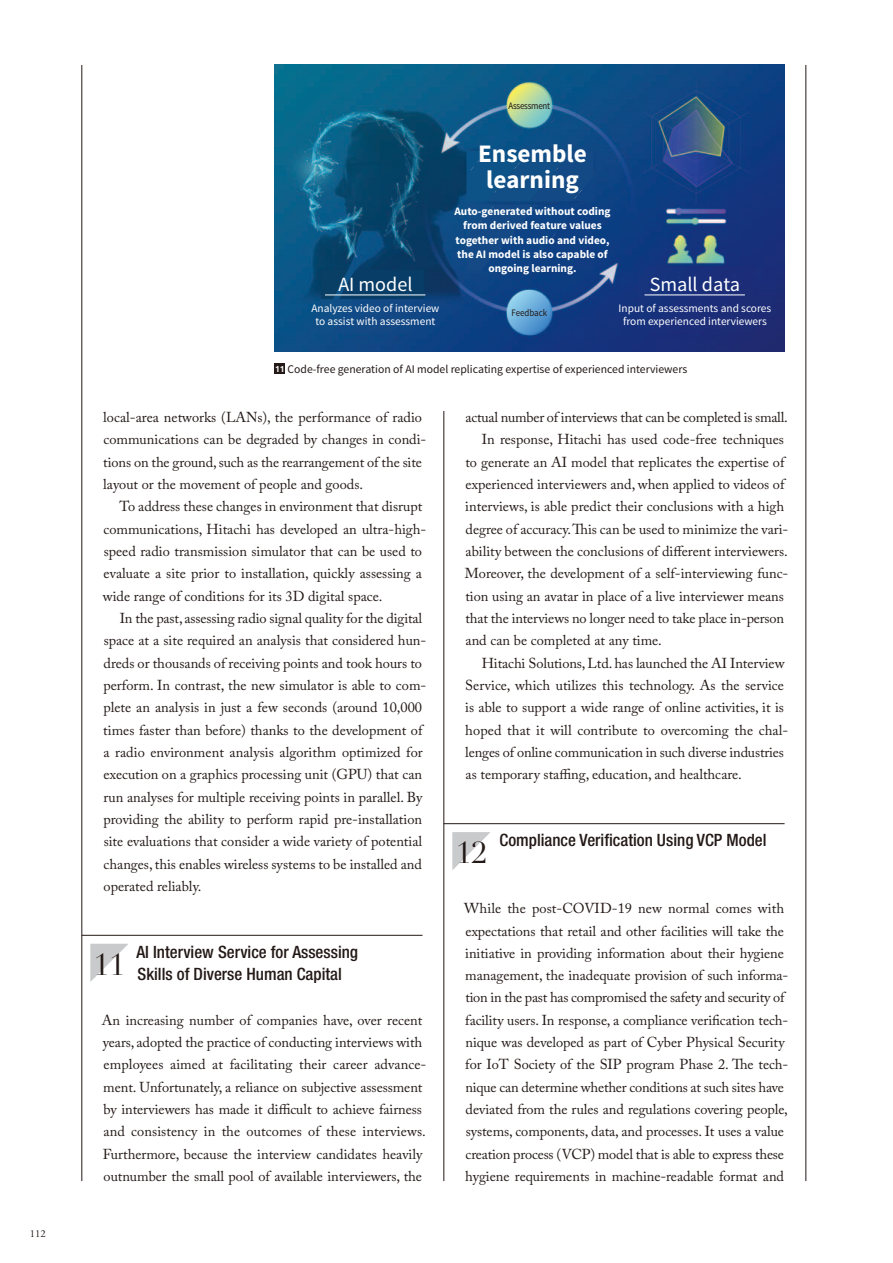
<style>
.page{position:relative;width:893px;height:1263px;background:#fff}
.page>*{position:absolute;margin:0;border:0;box-sizing:border-box;transform-origin:0 0}
.t1{font:29.7px "Didot LT Pro";color:#231916}
.t2{font:700 25.2px/26.4px "Source Sans Pro";color:#fff;text-align:center}
.t3{font:20.1px "Source Sans Pro";color:#fff}
.t4{font:500 condensed 16.95px/22.4px "Helvetica Neue LT Std";color:#231916}
.t5{font:14.4px/22.4px "Adobe Caslon Pro";color:#231916}
.t6{font:11.7px "Source Sans Pro";color:#231916}
.t7{font:700 11.4px/14.2px "Source Sans Pro";color:#fff;text-align:center}
.t8{font:11.4px/13.6px "Source Sans Pro";color:#fff;text-align:center}
.t9{font:10.65px "Adobe Garamond Pro";color:#231916}
.t10{font:9.9px "Source Sans Pro";letter-spacing:-.025em;color:#231916;scale:.9 1}
.t11{font:9.9px "Source Sans Pro";color:#231916;scale:.9 1}
.s1{font-family:"Frutiger LT Std";font-weight:700;font-size:8.55px;color:#fff}
</style>
<div class="page">
<hr style="left:82px;top:65px;width:1px;height:1116px;background:#231916">
<hr style="left:444px;top:65px;width:1px;height:1116px;background:#231916">
<hr style="left:805px;top:65px;width:1px;height:1116px;background:#231916">
<hr style="left:444px;top:823px;width:340px;height:1px;background:#231916">
<svg style="left:452px;top:832px;width:39px;height:38px"></svg>
<hr style="left:82px;top:935px;width:340px;height:1px;background:#231916">
<svg style="left:90px;top:944px;width:38px;height:38px"></svg>
<div style="left:429px;top:65px;width:30px;height:345px;background:#fff"></div>
<img style="left:275px;top:65px;width:509px;height:286px">
<svg style="left:466px;top:151px;width:127px;height:119px;background:#104884"></svg>
<svg style="left:321px;top:270px;width:103px;height:63px;background:#0f4679"></svg>
<div style="left:638px;top:266px;width:116px;height:65px;background:#1a2e7a"></div>
<svg style="left:507px;top:84px;width:43px;height:43px"></svg>
<svg style="left:507px;top:290px;width:43px;height:43px"></svg>
<hr style="left:325px;top:295px;width:100px;height:1px;background:#fff">
<hr style="left:644px;top:295px;width:101px;height:1px;background:#fff">
<div style="left:275px;top:364px;width:10px;height:10px;background:#231916"></div>
<p class="t9" style="left:30px;top:1228px;width:17px">112</p>
<p class="t10" style="left:508px;top:102px;width:48px">Assessment</p>
<h2 class="t2" style="left:478px;top:142px;width:110px">Ensemble learning</h2>
<p class="t7" style="left:454px;top:205px;width:158px">Auto-generated without coding from derived feature values together with audio and video, the AI model is also capable of ongoing learning.</p>
<h3 class="t3" style="left:650px;top:277px;width:92px">Small data</h3>
<p class="t8" style="left:619px;top:302px;width:154px">Input of assessments and scores from experienced interviewers</p>
<p class="t6" style="left:275px;top:364px;width:413px"><span class="s1">11</span> Code-free generation of AI model replicating expertise of experienced interviewers</p>
<h3 class="t3" style="left:338px;top:277px;width:76px">AI model</h3>
<p class="t8" style="left:311px;top:302px;width:129px">Analyzes video of interview to assist with assessment</p>
<p class="t11" style="left:511px;top:309px;width:41px">Feedback</p>
<p class="t5" style="left:103px;top:408px;width:325px">local-area networks (LANs), the performance of radio communications can be degraded by changes in condi&shy;tions on the ground, such as the rearrangement of the site layout or the movement of people and goods.</p>
<p class="t5" style="left:103px;top:497px;width:325px;text-indent:16px">To address these changes in environment that disrupt communications, Hitachi has developed an ultra-high&shy;speed radio transmission simulator that can be used to evaluate a site prior to installation, quickly assessing a wide range of conditions for its 3D digital space.</p>
<p class="t5" style="left:103px;top:609px;width:325px;text-indent:16px">In the past, assessing radio signal quality for the digital space at a site required an analysis that considered hun&shy;dreds or thousands of receiving points and took hours to perform. In contrast, the new simulator is able to com&shy;plete an analysis in just a few seconds (around 10,000 times faster than before) thanks to the development of a radio environment analysis algorithm optimized for execution on a graphics processing unit (GPU) that can run analyses for multiple receiving points in parallel. By providing the ability to perform rapid pre-installation site evaluations that consider a wide variety of potential changes, this enables wireless systems to be installed and operated reliably.</p>
<p class="t4" style="left:136px;top:942px;width:223px">AI Interview Service for Assessing<br>Skills of Diverse Human Capital</p>
<p class="t5" style="left:102px;top:1010px;width:326px">An increasing number of companies have, over recent years, adopted the practice of conducting interviews with employees aimed at facilitating their career advance&shy;ment. Unfortunately, a reliance on subjective assessment by interviewers has made it difficult to achieve fairness and consistency in the outcomes of these interviews.<br>Furthermore, because the interview candidates heavily outnumber the small pool of available interviewers, the</p>
<h1 class="t1" style="left:94px;top:947px;width:32px">11</h1>
<p class="t5" style="left:465px;top:408px;width:324px">actual number of interviews that can be completed is small.</p>
<p class="t5" style="left:482px;top:430px;width:304px">In response, Hitachi has used code-free techniques</p>
<p class="t5" style="left:465px;top:452px;width:321px">to generate an AI model that replicates the expertise of</p>
<p class="t5" style="left:466px;top:475px;width:320px">experienced interviewers and, when applied to videos of</p>
<p class="t5" style="left:465px;top:497px;width:320px">interviews, is able predict their conclusions with a high</p>
<p class="t5" style="left:466px;top:519px;width:324px">degree of accuracy. This can be used to minimize the vari-</p>
<p class="t5" style="left:465px;top:542px;width:324px">ability between the conclusions of different interviewers.</p>
<p class="t5" style="left:465px;top:564px;width:325px">Moreover, the development of a self-interviewing func-</p>
<p class="t5" style="left:465px;top:586px;width:320px">tion using an avatar in place of a live interviewer means</p>
<p class="t5" style="left:465px;top:609px;width:320px">that the interviews no longer need to take place in-person</p>
<p class="t5" style="left:465px;top:631px;width:198px">and can be completed at any time.</p>
<p class="t5" style="left:482px;top:653px;width:304px">Hitachi Solutions, Ltd. has launched the AI Interview</p>
<p class="t5" style="left:465px;top:676px;width:320px">Service, which utilizes this technology. As the service</p>
<p class="t5" style="left:465px;top:698px;width:320px">is able to support a wide range of online activities, it is</p>
<p class="t5" style="left:465px;top:720px;width:325px">hoped that it will contribute to overcoming the chal-</p>
<p class="t5" style="left:465px;top:743px;width:320px">lenges of online communication in such diverse industries</p>
<p class="t5" style="left:465px;top:765px;width:278px">as temporary staffing, education, and healthcare.</p>
<h1 class="t1" style="left:456px;top:835px;width:32px">12</h1>
<p class="t4" style="left:499px;top:831px;width:268px">Compliance Verification Using VCP Model</p>
<p class="t5" style="left:464px;top:899px;width:326px">While the post-COVID-19 new normal comes with expectations that retail and other facilities will take the initiative in providing information about their hygiene management, the inadequate provision of such informa&shy;tion in the past has compromised the safety and security of facility users. In response, a compliance verification tech&shy;nique was developed as part of Cyber Physical Security for IoT Society of the SIP program Phase 2. The tech&shy;nique can determine whether conditions at such sites have deviated from the rules and regulations covering people, systems, components, data, and processes. It uses a value creation process (VCP) model that is able to express these hygiene requirements in machine-readable format and</p>
</div>
